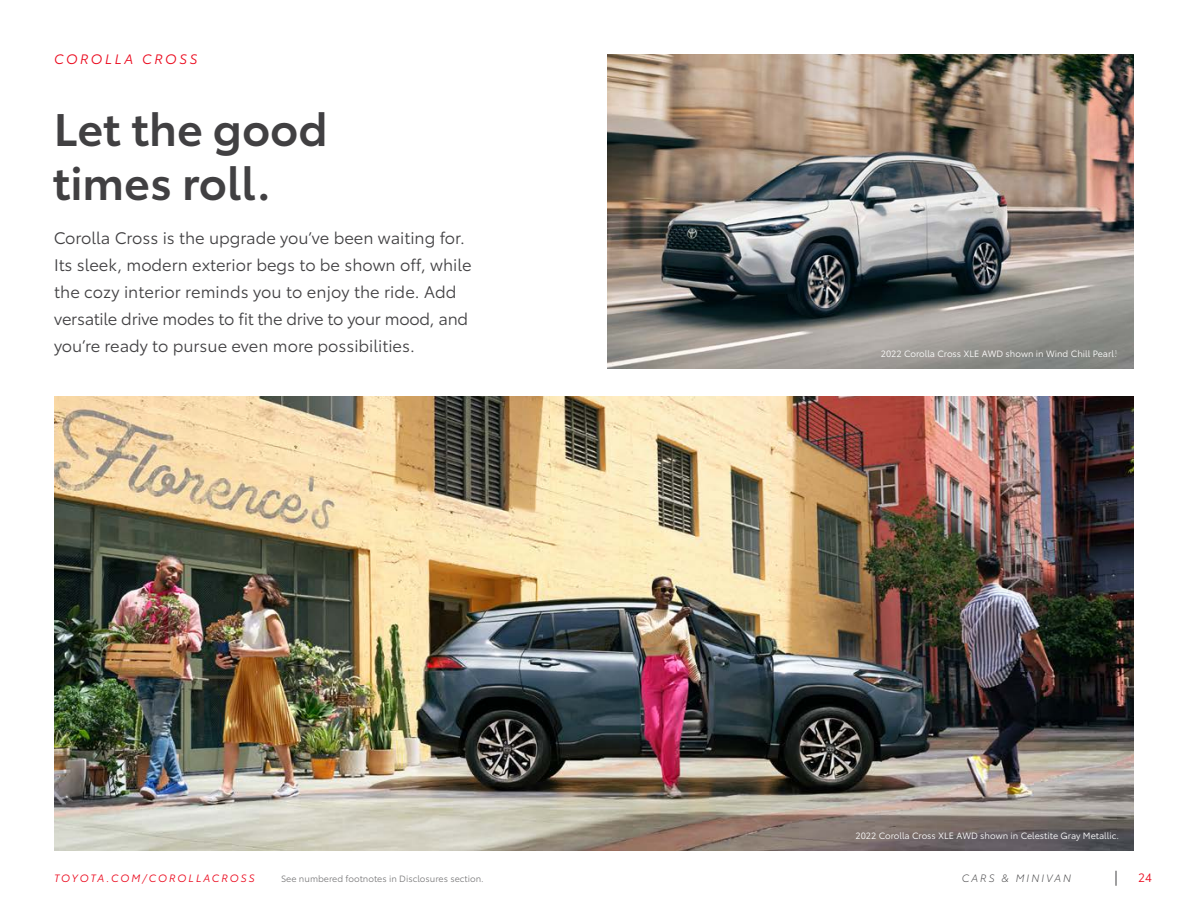
<style>
.page{position:relative;width:1188px;height:918px;background:#fff}
.page>*{position:absolute;margin:0;border:0;box-sizing:border-box;transform-origin:0 0}
.t1{font:600 45px/54px "Toyota Type";color:#414042}
.t2{font:16.5px/27px "Toyota Type";color:#414042}
.t3{font:italic 13.5px "Toyota Type";letter-spacing:.2em;color:#eb0a1e}
.t4{font:12px "Toyota Type";color:#eb0a1e}
.t5{font:italic 10.5px "Toyota Type";letter-spacing:.175em;color:#eb0a1e}
.t6{font:italic 300 10.5px "Toyota Type";letter-spacing:.2em;color:#414042}
.t7{font:9px "Toyota Type";color:#fff}
.t8{font:9px "Toyota Type";color:#414042}
</style>
<div class="page">
<img style="left:608px;top:54px;width:526px;height:315px">
<img style="left:54px;top:396px;width:1080px;height:454px">
<svg style="left:1116px;top:871px;width:1px;height:15px"></svg>
<p class="t3" style="left:54px;top:49px;width:145px">COROLLA CROSS</p>
<h1 class="t1" style="left:52px;top:99px;width:277px">Let the good times roll.</h1>
<p class="t2" style="left:54px;top:224px;width:420px">Corolla Cross is the upgrade you’ve been waiting for.<br>Its sleek, modern exterior begs to be shown off, while the cozy interior reminds you to enjoy the ride. Add versatile drive modes to fit the drive to your mood, and you’re ready to pursue even more possibilities.</p>
<p class="t7" style="left:881px;top:347px;width:238px">2022 Corolla Cross XLE AWD shown in Wind Chill Pearl.<sup>1</sup></p>
<p class="t7" style="left:856px;top:829px;width:265px">2022 Corolla Cross XLE AWD shown in Celestite Gray Metallic.</p>
<p class="t5" style="left:54px;top:870px;width:202px">TOYOTA.COM/COROLLACROSS</p>
<p class="t4" style="left:1138px;top:869px;width:15px">24</p>
<p class="t6" style="left:962px;top:870px;width:111px">CARS &amp; MINIVAN</p>
<p class="t8" style="left:281px;top:872px;width:204px">See numbered footnotes in Disclosures section.</p>
</div>
